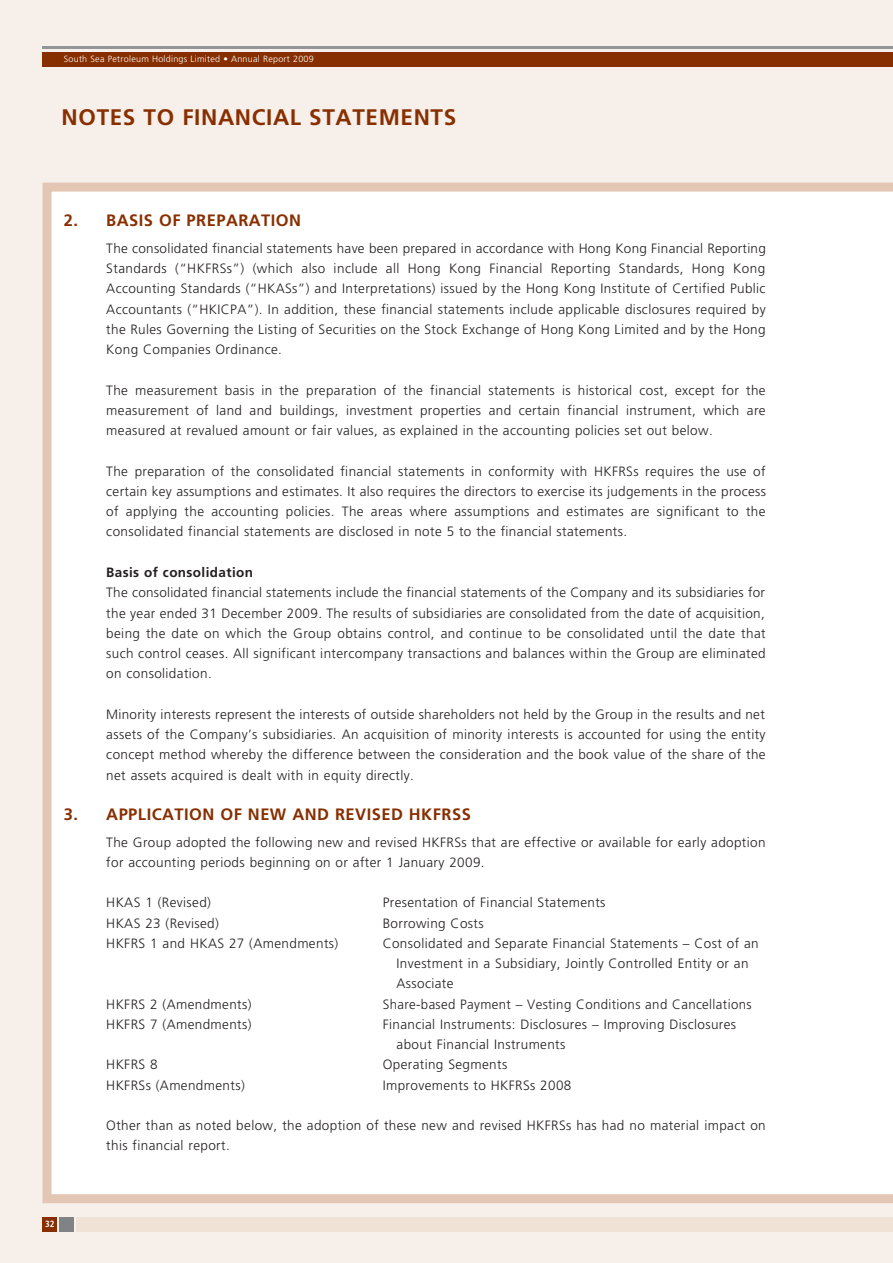
<style>
.page{position:relative;width:893px;height:1263px;background:#f7efe9}
.page>*{position:absolute;margin:0;border:0;box-sizing:border-box;transform-origin:0 0}
.t1{font:700 22.5px "Frutiger LT Std";letter-spacing:.03em;color:#882f01}
.t2{font:700 16.5px "Frutiger LT Std";letter-spacing:.03em;color:#882f01}
.t3{font:300 13.5px/20.2px "Frutiger LT Std";letter-spacing:.03em;color:#231f20;text-align:justify}
.t4{font:700 13.5px "Frutiger LT Std";letter-spacing:.03em;color:#231f20}
.t5{font:300 9px "Frutiger LT Std";letter-spacing:.03em;color:#fff}
.t6{font:700 condensed 9px "Frutiger LT Std";color:#fff}
</style>
<div class="page">
<div style="left:43px;top:183px;width:850px;height:1020px;background:#fff"></div>
<div style="left:43px;top:52px;width:850px;height:14px;background:#882f01"></div>
<hr style="left:43px;top:47px;width:850px;height:2px;background:#939598">
<div style="left:77px;top:1217px;width:816px;height:14px;background:#f1e2d6"></div>
<div style="left:43px;top:1217px;width:14px;height:14px;background:#882f01"></div>
<div style="left:60px;top:1217px;width:14px;height:14px;background:#808285"></div>
<p class="t5" style="left:64px;top:54px;width:252px">South Sea Petroleum Holdings Limited • Annual Report 2009</p>
<h1 class="t1" style="left:62px;top:104px;width:396px">NOTES TO FI NANCIAL STATEMENTS</h1>
<p class="t2" style="left:64px;top:211px;width:135px">2. BASISOF PREPARAT</p>
<p class="t2" style="left:271px;top:211px;width:18px">ION</p>
<p class="t3" style="left:106px;top:238px;width:661px">The consolidated financial statements have been prepared in accordance with Hong Kong Financial Reporting Standards (“HKFRSs”) (which also include all Hong Kong Financial Reporting Standards, Hong Kong Accounting Standards (“HKASs”) and Interpretations) issued by the Hong Kong Institute of Certified Public Accountants (“HKICPA”). In addition, these financial statements include applicable disclosures required by the Rules Governing the Listing of Securities on the Stock Exchange of Hong Kong Limited and by the Hong Kong Companies Ordinance.</p>
<p class="t3" style="left:106px;top:380px;width:661px">The measurement basis in the preparation of the financial statements is historical cost, except for the measurement of land and buildings, investment properties and certain financial instrument, which are measured at revalued amount or fair values, as explained in the accounting policies set out below.</p>
<p class="t3" style="left:106px;top:461px;width:661px">The preparation of the consolidated financial statements in conformity with HKFRSs requires the use of certain key assumptions and estimates. It also requires the directors to exercise its judgements in the process of applying the accounting policies. The areas where assumptions and estimates are significant to the consolidated financial statements are disclosed in note 5 to the financial statements.</p>
<p class="t4" style="left:106px;top:564px;width:148px">BASIS OF CONSOLIDATION</p>
<p class="t3" style="left:106px;top:583px;width:661px">The consolidated financial statements include the financial statements of the Company and its subsidiaries for the year ended 31 December 2009. The results of subsidiaries are consolidated from the date of acquisition, being the date on which the Group obtains control, and continue to be consolidated until the date that such control ceases. All significant intercompany transactions and balances within the Group are eliminated on consolidation.</p>
<p class="t3" style="left:106px;top:704px;width:661px">Minority interests represent the interests of outside shareholders not held by the Group in the results and net assets of the Company’s subsidiaries. An acquisition of minority interests is accounted for using the entity concept method whereby the difference between the consideration and the book value of the share of the net assets acquired is dealt with in equity directly.</p>
<p class="t2" style="left:64px;top:804px;width:31px">3. APP</p>
<p class="t2" style="left:138px;top:804px;width:124px">LICATION OF NEW</p>
<p class="t2" style="left:292px;top:804px;width:151px">AND REVISED HKFRSS</p>
<p class="t3" style="left:106px;top:832px;width:661px">The Group adopted the following new and revised HKFRSs that are effective or available for early adoption for accounting periods beginning on or after 1 January 2009.</p>
<p class="t3" style="left:106px;top:893px;width:106px">HKAS 1 (Revised)</p>
<p class="t3" style="left:383px;top:893px;width:224px">Presentation of Financial Statements</p>
<p class="t3" style="left:106px;top:913px;width:114px">HKAS 23 (Revised)</p>
<p class="t3" style="left:383px;top:913px;width:102px">Borrowing Costs</p>
<p class="t3" style="left:106px;top:933px;width:233px">HKFRS 1 and HKAS 27 (Amendments)</p>
<p class="t3" style="left:397px;top:933px;width:364px;text-align:left;text-indent:-14px">Consolidated and Separate Financial Statements – Cost of an<br>Investment in a Subsidiary, Jointly Controlled Entity or an<br>Associate</p>
<p class="t3" style="left:106px;top:994px;width:147px">HKFRS 2 (Amendments)</p>
<p class="t3" style="left:383px;top:994px;width:370px">Share-based Payment – Vesting Conditions and Cancellations</p>
<p class="t3" style="left:106px;top:1014px;width:147px">HKFRS 7 (Amendments)</p>
<p class="t3" style="left:397px;top:1014px;width:341px;text-indent:-14px">Financial Instruments: Disclosures – Improving Disclosures about Financial Instruments</p>
<p class="t3" style="left:106px;top:1055px;width:53px">HKFRS 8</p>
<p class="t3" style="left:383px;top:1055px;width:126px">Operating Segments</p>
<p class="t3" style="left:106px;top:1075px;width:140px">HKFRSs (Amendments)</p>
<p class="t3" style="left:383px;top:1075px;width:190px">Improvements to HKFRSs 2008</p>
<p class="t3" style="left:106px;top:1115px;width:661px">Other than as noted below, the adoption of these new and revised HKFRSs has had no material impact on this financial report.</p>
<p class="t6" style="left:45px;top:1218px;width:11px">32</p>
</div>
